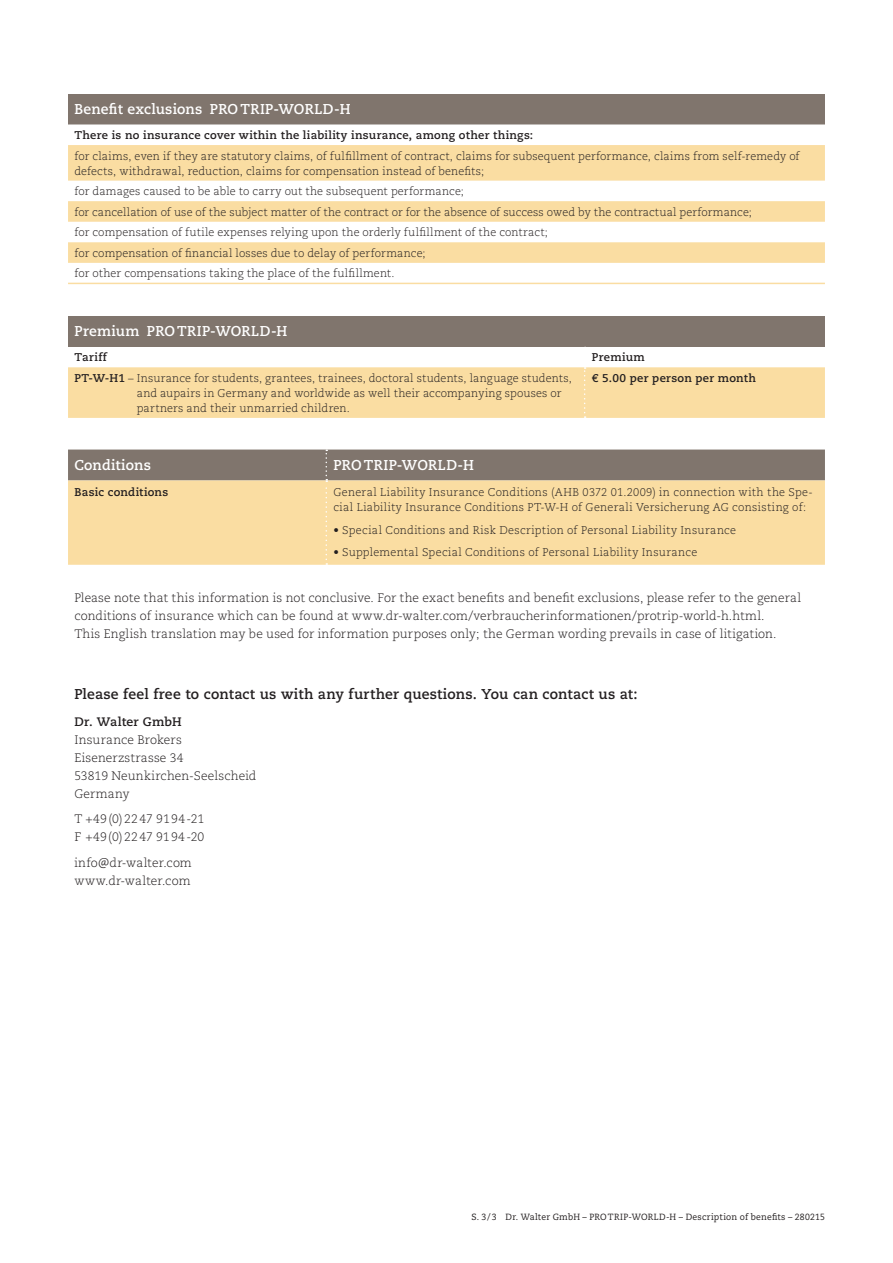
<style>
.page{position:relative;width:893px;height:1263px;background:#fff}
.page>*{position:absolute;margin:0;border:0;box-sizing:border-box;transform-origin:0 0}
.t1{font:700 14.25px "Caecilia LT Std";letter-spacing:.015em;color:#fff}
.t2{font:700 14.25px "Caecilia LT Std";letter-spacing:.015em;color:#231f20}
.t3{font:300 12.3px/18px "Caecilia LT Std";letter-spacing:.01em;color:#231f20}
.t4{font:700 12.3px "Caecilia LT Std";letter-spacing:.02em;color:#231f20}
.t5{font:300 11.25px/15px "Caecilia LT Std";letter-spacing:.015em;color:#231f20}
.t6{font:700 11.25px "Caecilia LT Std";letter-spacing:.025em;color:#231f20}
.t7{font:9px "Caecilia LT Std";letter-spacing:.025em;color:#231f20;scale:.96 1}
.s1{font-weight:700}
.s2{font-family:"The Sans Os F"}
</style>
<div class="page">
<div style="left:68px;top:94px;width:757px;height:30px;background:#80756d"></div>
<svg style="left:68px;top:124px;width:757px;height:159px"></svg>
<svg style="left:68px;top:145px;width:757px;height:118px;fill:#fadda2"></svg>
<hr style="left:68px;top:283px;width:757px;height:1px;background:#fadda2">
<div style="left:68px;top:316px;width:757px;height:31px;background:#80756d"></div>
<div style="left:68px;top:367px;width:757px;height:51px;background:#fadda2"></div>
<svg style="left:68px;top:449px;width:757px;height:116px;background:#d9c194"></svg>
<p class="t1" style="left:74px;top:100px;width:278px">Benefit exclusions PRO TRIP-WORLD-H</p>
<p class="t6" style="left:74px;top:129px;width:460px">There is no insurance cover within the liability insurance, among other things:</p>
<p class="t5" style="left:74px;top:149px;width:727px">for claims, even if they are statutory claims, of fulfillment of contract, claims for subsequent performance, claims from self-remedy of defects, withdrawal, reduction, claims for compensation instead of benefits;</p>
<p class="t5" style="left:74px;top:181px;width:679px;line-height:20.5px">for damages caused to be able to carry out the subsequent performance;<br>for cancellation of use of the subject matter of the contract or for the absence of success owed by the contractual performance; for compensation of futile expenses relying upon the orderly fulfillment of the contract;<br>for compensation of financial losses due to delay of performance;<br>for other compensations taking the place of the fulfillment.</p>
<p class="t1" style="left:74px;top:323px;width:215px">Premium PRO TRIP-WORLD-H</p>
<p class="t6" style="left:74px;top:351px;width:34px">Tariff</p>
<p class="t6" style="left:592px;top:351px;width:54px">Premium</p>
<p class="t5" style="left:137px;top:371px;width:436px;text-indent:-62px"><span class="s1">PT-W-H1</span> – Insurance for students, grantees, trainees, doctoral students, language students, and aupairs in Germany and worldwide as well their accompanying spouses or partners and their unmarried children.</p>
<p class="t6" style="left:592px;top:371px;width:166px">€ 5.00 per person per month</p>
<p class="t1" style="left:74px;top:456px;width:78px">Conditions</p>
<p class="t1" style="left:333px;top:456px;width:142px">PRO TRIP-WORLD-H</p>
<p class="t6" style="left:74px;top:485px;width:95px">Basic conditions</p>
<p class="t5" style="left:333px;top:485px;width:481px">General Liability Insurance Conditions (AHB 0372 01.2009) in connection with the Spe&shy;cial Liability Insurance Conditions PT-W-H of Generali Versicherung AG consisting of:</p>
<p class="t5" style="left:333px;top:522px;width:404px">• Special Conditions and Risk Description of Personal Liability Insurance</p>
<p class="t5" style="left:333px;top:545px;width:365px">• Supplemental Special Conditions of Personal Liability Insurance</p>
<p class="t3" style="left:74px;top:589px;width:728px">Please note that this information is not conclusive. For the exact benefits and benefit exclusions, please refer to the general conditions of insurance which can be found at www.dr-walter.com/verbraucherinformationen/protrip-world-h.html.<br>This English translation may be used for information purposes only; the German wording prevails in case of litigation.</p>
<p class="t2" style="left:74px;top:686px;width:565px">Please feel free to contact us with any further questions. You can contact us at:</p>
<p class="t4" style="left:74px;top:714px;width:109px">Dr. Walter GmbH</p>
<p class="t3" style="left:74px;top:730px;width:183px">Insurance Brokers<br>Eisenerzstrasse 34<br>53819 Neunkirchen-Seelscheid<br>Germany</p>
<p class="t3" style="left:74px;top:810px;width:131px">T +49(0)2247 9194-21<br>F +49(0)2247 9194-20</p>
<p class="t3" style="left:74px;top:854px;width:119px">info<span class="s2">@</span>dr-walter.com www.dr-walter.com</p>
<p class="t7" style="left:471px;top:1212px;width:370px">S. 3/3 Dr. Walter GmbH – PROTRIP-WORLD-H – Description of benefits – 280215</p>
</div>
